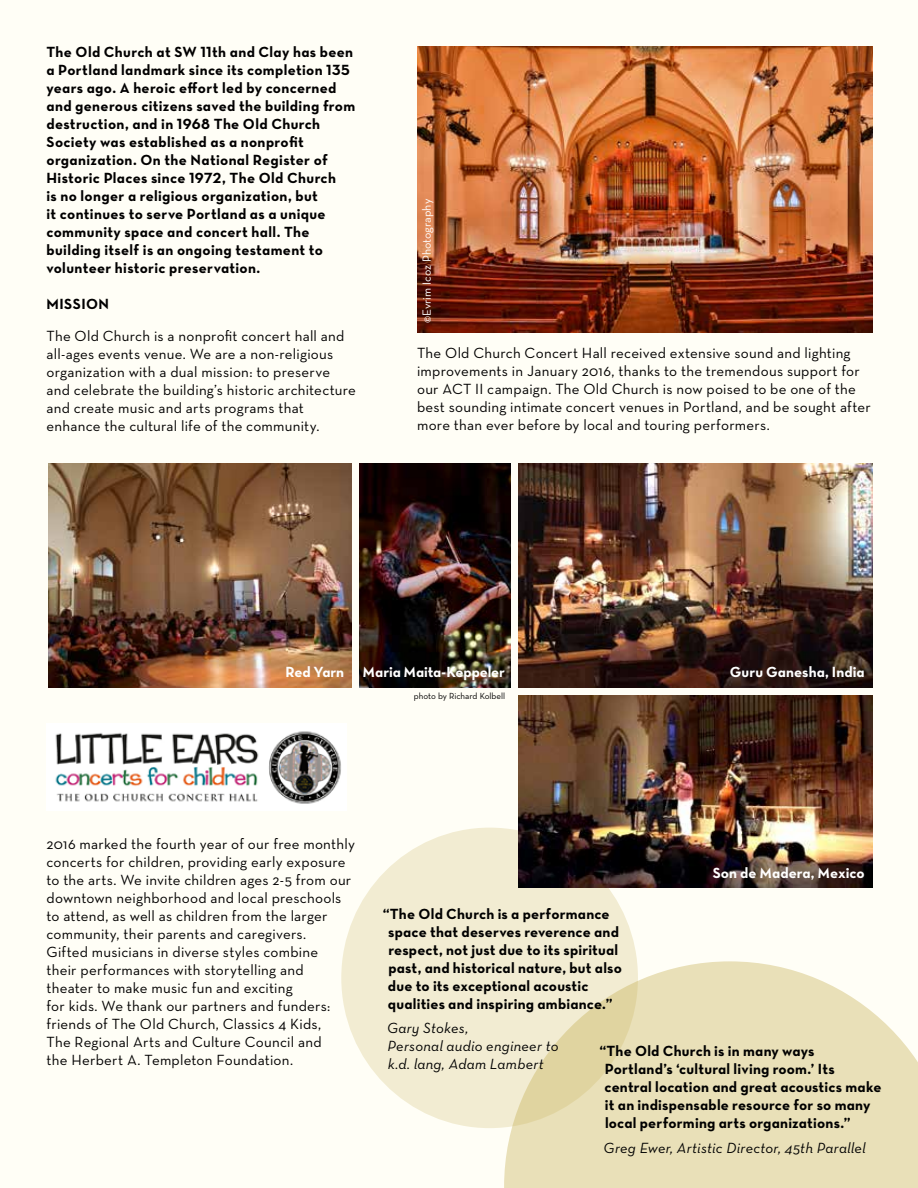
<style>
.page{position:relative;width:918px;height:1188px;background:#fffef6}
.page>*{position:absolute;margin:0;border:0;box-sizing:border-box;transform-origin:0 0}
.t1{font:15px/18px "Neutra Text";letter-spacing:.015em;color:#000}
.t2{font:15px/18px "Neutra Text Bold Alt";letter-spacing:.02em;color:#000}
.t3{font:italic 15px/18px "Neutra Text";letter-spacing:.015em;color:#000}
.t4{font:15px "Neutra Text Bold Alt";color:#fff}
.t5{font:700 15px "Neutra Text";letter-spacing:.03em;color:#000}
.t6{font:12px "Neutra Text";letter-spacing:-.005em;color:#fff}
.t7{font:9px "Neutra Text";color:#000}
</style>
<div class="page">
<img style="left:518px;top:463px;width:354px;height:224px">
<svg style="left:504px;top:961px;width:414px;height:227px;background:#eae2bd"></svg>
<svg style="left:341px;top:828px;width:297px;height:300px;background:#efe9cc"></svg>
<img style="left:55px;top:731px;width:286px;height:73px">
<img style="left:48px;top:463px;width:304px;height:224px">
<img style="left:417px;top:47px;width:455px;height:285px">
<img style="left:359px;top:463px;width:151px;height:224px">
<img style="left:518px;top:696px;width:354px;height:191px">
<p class="t2" style="left:46px;top:43px;width:310px">The Old Church at SW 11th and Clay has been a Portland landmark since its completion 135 years ago. A heroic effort led by concerned and generous citizens saved the building from destruction, and in 1968 The Old Church Society was established as a nonprofit organization. On the National Register of Historic Places since 1972, The Old Church<br>is no longer a religious organization, but<br>it continues to serve Portland as a unique community space and concert hall. The building itself is an ongoing testament to volunteer historic preservation.</p>
<p class="t5" style="left:46px;top:295px;width:64px">MISSION</p>
<p class="t1" style="left:46px;top:327px;width:311px">The Old Church is a nonprofit concert hall and all-ages events venue. We are a non-religious organization with a dual mission: to preserve and celebrate the building’s historic architecture and create music and arts programs that enhance the cultural life of the community.</p>
<p class="t6" style="left:419px;top:323px;width:126px;rotate:-90deg">©Evrim Icoz Photography</p>
<p class="t1" style="left:417px;top:343px;width:455px">The Old Church Concert Hall received extensive sound and lighting improvements in January 2016, thanks to the tremendous support for our ACT II campaign. The Old Church is now poised to be one of the best sounding intimate concert venues in Portland, and be sought after more than ever before by local and touring performers.</p>
<p class="t4" style="left:286px;top:663px;width:221px">Red Yarn Maria Maita-Keppeler</p>
<p class="t4" style="left:730px;top:663px;width:136px">Guru Ganesha, India</p>
<p class="t7" style="left:414px;top:690px;width:93px">photo by Richard Kolbell</p>
<p class="t1" style="left:46px;top:834px;width:310px">2016 marked the fourth year of our free monthly concerts for children, providing early exposure to the arts. We invite children ages 2-5 from our downtown neighborhood and local preschools to attend, as well as children from the larger community, their parents and caregivers.<br>Gifted musicians in diverse styles combine<br>their performances with storytelling and<br>theater to make music fun and exciting<br>for kids. We thank our partners and funders: friends of The Old Church, Classics 4 Kids,<br>The Regional Arts and Culture Council and<br>the Herbert A. Templeton Foundation.</p>
<p class="t4" style="left:713px;top:864px;width:153px">Son de Madera, Mexico</p>
<p class="t2" style="left:388px;top:904px;width:235px;text-indent:-5px">“The Old Church is a performance space that deserves reverence and respect, not just due to its spiritual past, and historical nature, but also due to its exceptional acoustic qualities and inspiring ambiance.”</p>
<p class="t3" style="left:387px;top:1019px;width:173px">Gary Stokes,<br>Personal audio engineer to k.d. lang, Adam Lambert</p>
<p class="t2" style="left:605px;top:1042px;width:278px;text-indent:-5px">“The Old Church is in many ways Portland’s ‘cultural living room.’ Its central location and great acoustics make it an indispensable resource for so many local performing arts organizations.”</p>
<p class="t3" style="left:604px;top:1139px;width:264px">Greg Ewer, Artistic Director, 45th Parallel</p>
</div>
